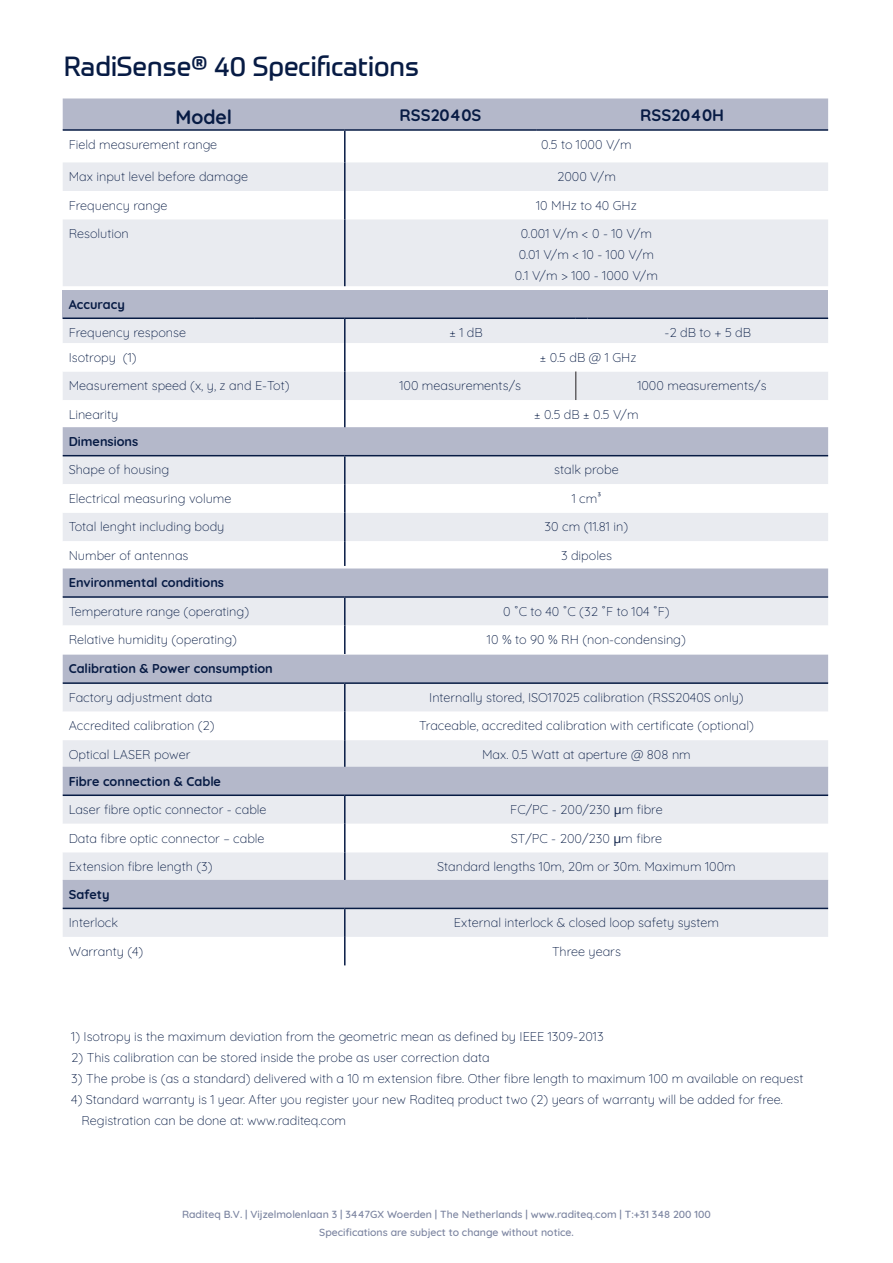
<style>
.page{position:relative;width:893px;height:1263px;background:#fff}
.page>*{position:absolute;margin:0;border:0;box-sizing:border-box;transform-origin:0 0}
.t1{font:27px "Prometo";color:#071b44}
.t2{font:700 19.5px "Quicksand";color:#071b44}
.t3{font:700 16.5px "Quicksand";color:#071b44}
.t4{font:12.75px "Quicksand";color:#071b44}
.t5{font:700 12.75px "Quicksand";color:#071b44}
.t6{font:500 10.5px "Quicksand";color:#7b84a0}
.s1{font-family:"Open Sans"}
</style>
<div class="page">
<div style="left:63px;top:98px;width:765px;height:31px;background:#b4b8ca"></div>
<svg style="left:63px;top:162px;width:765px;height:124px;fill:#e9ebf0"></svg>
<hr style="left:63px;top:129px;width:282px;height:2px;background:#071b44">
<hr style="left:345px;top:129px;width:191px;height:2px;background:#071b44">
<hr style="left:536px;top:129px;width:292px;height:2px;background:#071b44">
<hr style="left:344px;top:131px;width:2px;height:31px;background:#071b44">
<hr style="left:344px;top:162px;width:2px;height:29px;background:#071b44">
<hr style="left:344px;top:191px;width:2px;height:28px;background:#071b44">
<hr style="left:344px;top:219px;width:2px;height:67px;background:#071b44">
<div style="left:63px;top:290px;width:765px;height:28px;background:#b4b8ca"></div>
<div style="left:63px;top:319px;width:765px;height:24px;background:#e9ebf0"></div>
<div style="left:63px;top:371px;width:765px;height:29px;background:#e9ebf0"></div>
<hr style="left:63px;top:317px;width:191px;height:2px;background:#071b44">
<hr style="left:254px;top:317px;width:91px;height:2px;background:#071b44">
<hr style="left:345px;top:317px;width:231px;height:2px;background:#071b44">
<svg style="left:576px;top:317px;width:11px;height:2px"></svg>
<hr style="left:587px;top:317px;width:241px;height:2px;background:#071b44">
<hr style="left:344px;top:319px;width:2px;height:24px;background:#071b44">
<hr style="left:344px;top:343px;width:2px;height:28px;background:#071b44">
<hr style="left:344px;top:371px;width:2px;height:29px;background:#071b44">
<hr style="left:344px;top:400px;width:2px;height:28px;background:#071b44">
<svg style="left:576px;top:371px;width:1px;height:29px"></svg>
<svg style="left:63px;top:427px;width:765px;height:28px;background:#b4b8ca"></svg>
<div style="left:63px;top:456px;width:765px;height:28px;background:#e9ebf0"></div>
<div style="left:63px;top:513px;width:765px;height:28px;background:#e9ebf0"></div>
<hr style="left:63px;top:455px;width:282px;height:1px;background:#071b44">
<hr style="left:345px;top:455px;width:483px;height:1px;background:#071b44">
<hr style="left:344px;top:456px;width:2px;height:28px;background:#071b44">
<hr style="left:344px;top:484px;width:2px;height:29px;background:#071b44">
<hr style="left:344px;top:513px;width:2px;height:28px;background:#071b44">
<hr style="left:344px;top:541px;width:2px;height:25px;background:#071b44">
<svg style="left:63px;top:568px;width:765px;height:114px"></svg>
<div style="left:63px;top:684px;width:765px;height:83px;background:#e9ebf0"></div>
<svg style="left:63px;top:712px;width:765px;height:28px"></svg>
<hr style="left:63px;top:682px;width:282px;height:2px;background:#071b44">
<hr style="left:345px;top:682px;width:483px;height:2px;background:#071b44">
<hr style="left:344px;top:684px;width:2px;height:28px;background:#071b44">
<hr style="left:344px;top:712px;width:2px;height:28px;background:#071b44">
<hr style="left:344px;top:740px;width:2px;height:29px;background:#071b44">
<div style="left:63px;top:767px;width:765px;height:27px;background:#b4b8ca"></div>
<div style="left:63px;top:796px;width:765px;height:84px;background:#e9ebf0"></div>
<svg style="left:63px;top:824px;width:765px;height:28px"></svg>
<hr style="left:63px;top:794px;width:282px;height:2px;background:#071b44">
<hr style="left:345px;top:794px;width:483px;height:2px;background:#071b44">
<hr style="left:344px;top:796px;width:2px;height:28px;background:#071b44">
<hr style="left:344px;top:824px;width:2px;height:28px;background:#071b44">
<hr style="left:344px;top:852px;width:2px;height:29px;background:#071b44">
<svg style="left:63px;top:880px;width:765px;height:57px;background:#cccfdb"></svg>
<hr style="left:63px;top:908px;width:282px;height:1px;background:#071b44">
<hr style="left:345px;top:908px;width:483px;height:1px;background:#071b44">
<hr style="left:344px;top:909px;width:2px;height:28px;background:#071b44">
<hr style="left:344px;top:937px;width:2px;height:28px;background:#071b44">
<h1 class="t1" style="left:64px;top:50px;width:357px">RadiSense® 40 Specifications</h1>
<p class="t2" style="left:175px;top:101px;width:58px">Model</p>
<p class="t3" style="left:400px;top:101px;width:83px">RSS2040S</p>
<p class="t3" style="left:640px;top:101px;width:85px">RSS2040H</p>
<p class="t4" style="left:69px;top:134px;width:150px">Field measurement range</p>
<p class="t4" style="left:541px;top:134px;width:92px">0.5 to 1000 V/m</p>
<p class="t4" style="left:69px;top:167px;width:181px">Max input level before damage</p>
<p class="t4" style="left:557px;top:167px;width:60px">2000 V/m</p>
<p class="t4" style="left:69px;top:195px;width:100px">Frequency range</p>
<p class="t4" style="left:536px;top:195px;width:102px">10 MHz to 40 GHz</p>
<p class="t4" style="left:69px;top:224px;width:62px">Resolution</p>
<p class="t4" style="left:521px;top:224px;width:133px">0.001 V/m &lt; 0 - 10 V/m</p>
<p class="t4" style="left:519px;top:245px;width:137px">0.01 V/m &lt; 10 - 100 V/m</p>
<p class="t4" style="left:515px;top:266px;width:145px">0.1 V/m &gt; 100 - 1000 V/m</p>
<p class="t5" style="left:69px;top:293px;width:58px">Accuracy</p>
<p class="t4" style="left:69px;top:323px;width:119px">Frequency response</p>
<p class="t4" style="left:449px;top:323px;width:35px">± 1 dB</p>
<p class="t4" style="left:664px;top:323px;width:88px">-2 dB to + 5 dB</p>
<p class="t4" style="left:69px;top:347px;width:69px">Isotropy (1)</p>
<p class="t4" style="left:540px;top:347px;width:98px">± 0.5 dB @ 1 GHz</p>
<p class="t4" style="left:69px;top:376px;width:222px">Measurement speed (x, y, z and E-Tot)</p>
<p class="t4" style="left:399px;top:376px;width:123px">100 measurements/s</p>
<p class="t4" style="left:637px;top:376px;width:131px">1000 measurements/s</p>
<p class="t4" style="left:69px;top:404px;width:51px">Linearity</p>
<p class="t4" style="left:534px;top:404px;width:106px">± 0.5 dB ± 0.5 V/m</p>
<p class="t5" style="left:69px;top:431px;width:71px">Dimensions</p>
<p class="t4" style="left:69px;top:460px;width:102px">Shape of housing</p>
<p class="t4" style="left:554px;top:460px;width:66px">stalk probe</p>
<p class="t4" style="left:69px;top:488px;width:164px">Electrical measuring volume</p>
<p class="t4" style="left:572px;top:488px;width:31px">1 cm³</p>
<p class="t4" style="left:69px;top:517px;width:157px">Total lenght including body</p>
<p class="t4" style="left:545px;top:517px;width:85px">30 cm (11.81 in)</p>
<p class="t4" style="left:69px;top:545px;width:121px">Number of antennas</p>
<p class="t4" style="left:561px;top:545px;width:52px">3 dipoles</p>
<p class="t5" style="left:69px;top:572px;width:157px">Environmental conditions</p>
<p class="t4" style="left:69px;top:601px;width:182px">Temperature range (operating)</p>
<p class="t4" style="left:503px;top:601px;width:168px">0 ˚C to 40 ˚C (32 ˚F to 104 ˚F)</p>
<p class="t4" style="left:69px;top:630px;width:170px">Relative humidity (operating)</p>
<p class="t4" style="left:487px;top:630px;width:201px">10 % to 90 % RH (non-condensing)</p>
<p class="t5" style="left:69px;top:658px;width:206px">Calibration &amp; Power consumption</p>
<p class="t4" style="left:69px;top:687px;width:145px">Factory adjustment data</p>
<p class="t4" style="left:429px;top:687px;width:316px">Internally stored, ISO17025 calibration (RSS2040S only)</p>
<p class="t4" style="left:69px;top:716px;width:148px">Accredited calibration (2)</p>
<p class="t4" style="left:419px;top:716px;width:336px">Traceable, accredited calibration with certificate (optional)</p>
<p class="t4" style="left:69px;top:744px;width:123px">Optical LASER power</p>
<p class="t4" style="left:482px;top:744px;width:210px">Max. 0.5 Watt at aperture @ 808 nm</p>
<p class="t5" style="left:69px;top:770px;width:154px">Fibre connection &amp; Cable</p>
<p class="t4" style="left:69px;top:800px;width:199px">Laser fibre optic connector - cable</p>
<p class="t4" style="left:510px;top:800px;width:154px">FC/PC - 200/230 <span class="s1">μ</span>m fibre</p>
<p class="t4" style="left:69px;top:828px;width:197px">Data fibre optic connector – cable</p>
<p class="t4" style="left:511px;top:828px;width:153px">ST/PC - 200/230 <span class="s1">μ</span>m fibre</p>
<p class="t4" style="left:69px;top:857px;width:146px">Extension fibre length (3)</p>
<p class="t4" style="left:437px;top:857px;width:300px">Standard lengths 10m, 20m or 30m. Maximum 100m</p>
<p class="t5" style="left:69px;top:883px;width:42px">Safety</p>
<p class="t4" style="left:69px;top:913px;width:51px">Interlock</p>
<p class="t4" style="left:454px;top:913px;width:267px">External interlock &amp; closed loop safety system</p>
<p class="t4" style="left:69px;top:941px;width:76px">Warranty (4)</p>
<p class="t4" style="left:552px;top:941px;width:70px">Three years</p>
<p class="t4" style="left:71px;top:1027px;width:534px">1) Isotropy is the maximum deviation from the geometric mean as defined by IEEE 1309-2013</p>
<p class="t4" style="left:71px;top:1048px;width:420px">2) This calibration can be stored inside the probe as user correction data</p>
<p class="t4" style="left:71px;top:1069px;width:734px">3) The probe is (as a standard) delivered with a 10 m extension fibre. Other fibre length to maximum 100 m available on request</p>
<p class="t4" style="left:71px;top:1090px;width:713px">4) Standard warranty is 1 year. After you register your new Raditeq product two (2) years of warranty will be added for free.</p>
<p class="t4" style="left:82px;top:1111px;width:266px">Registration can be done at: www.raditeq.com</p>
<p class="t6" style="left:182px;top:1205px;width:530px">Raditeq B.V. | Vijzelmolenlaan 3 | 3447GX Woerden | The Netherlands | www.raditeq.com | T:+31 348 200 100</p>
<p class="t6" style="left:319px;top:1223px;width:256px">Specifications are subject to change without notice.</p>
</div>
